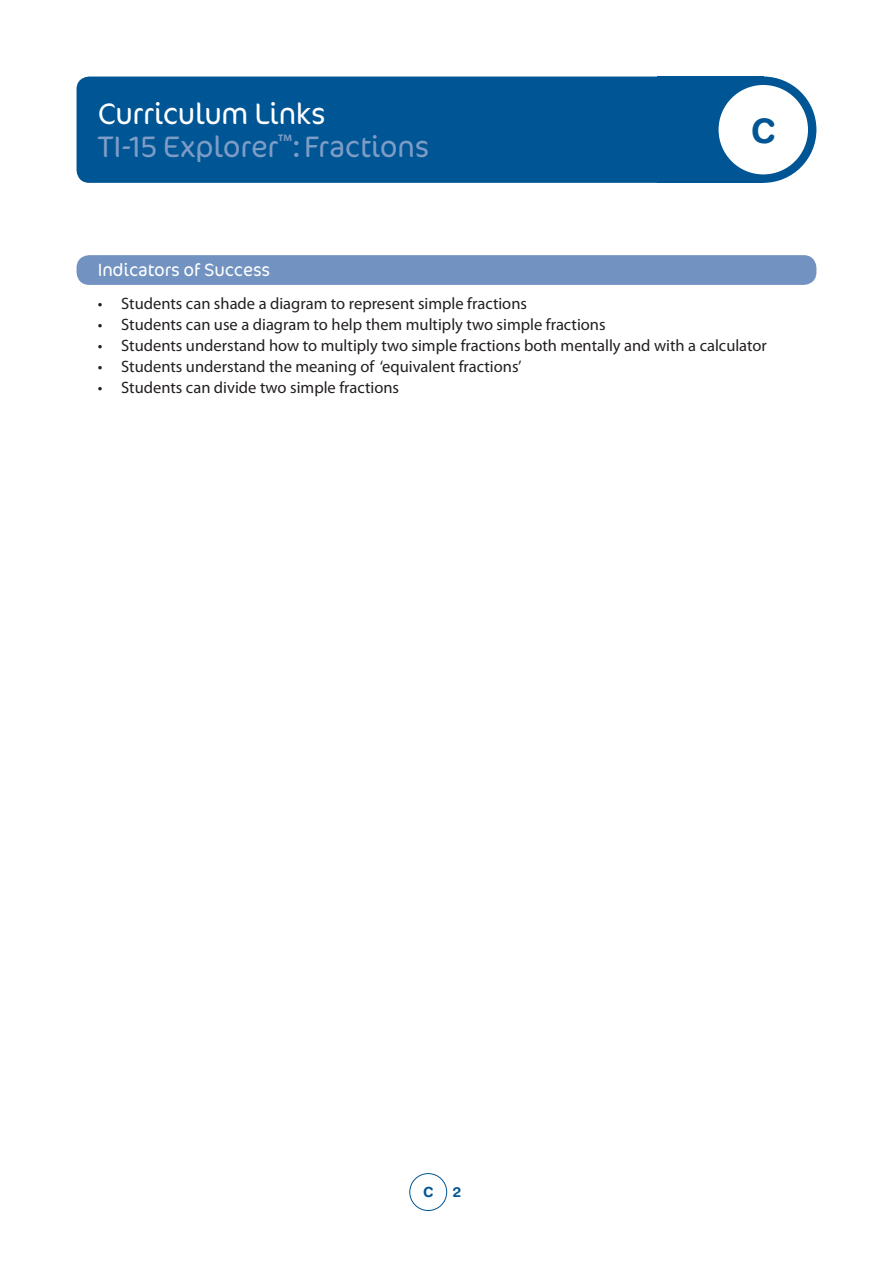
<style>
.page{position:relative;width:893px;height:1263px;background:#fff}
.page>*{position:absolute;margin:0;border:0;box-sizing:border-box;transform-origin:0 0}
.t1{font:700 33.75px "Helvetica Rounded";color:#005594}
.t2{font:300 30px/33px "Cocon";letter-spacing:-.01em;color:#7d9cc6}
.t3{font:300 18px "Cocon";letter-spacing:-.01em;color:#fff}
.t4{font:16.5px "Myriad Pro";color:#231f20}
.t5{font:700 13.95px "Helvetica Rounded";color:#005594}
.s1{color:#fff}
</style>
<div class="page">
<div style="left:409px;top:1173px;width:38px;height:38px;border:1px solid #005594;border-radius:50%"></div>
<div style="left:77px;top:255px;width:739px;height:30px;background:#7293c1;border-radius:13px"></div>
<div style="left:658px;top:77px;width:106px;height:106px;background:#005594"></div>
<div style="left:77px;top:77px;width:613px;height:106px;background:#005594;border-radius:13px"></div>
<div style="left:710px;top:77px;width:106px;height:106px;background:#005594;border-radius:50%"></div>
<div style="left:719px;top:85px;width:89px;height:89px;background:#fff;border-radius:50%"></div>
<h2 class="t2" style="left:98px;top:96px;width:333px"><span class="s1">Curriculum Links<br></span>TI-15 Explorer<sup>™</sup>:Fractions</h2>
<h1 class="t1" style="left:751px;top:110px;width:26px">C</h1>
<p class="t3" style="left:98px;top:256px;width:174px">Indicators of Success</p>
<p class="t4" style="left:98px;top:294px;width:431px">• Students can shade a diagram to represent simple fractions</p>
<p class="t4" style="left:98px;top:315px;width:509px">• Students can use a diagram to help them multiply two simple fractions</p>
<p class="t4" style="left:98px;top:336px;width:671px">• Students understand how to multiply two simple fractions both mentally and with a calculator</p>
<p class="t4" style="left:98px;top:357px;width:425px">• Students understand the meaning of ‘equivalent fractions’</p>
<p class="t4" style="left:98px;top:378px;width:303px">• Students can divide two simple fractions</p>
<p class="t5" style="left:423px;top:1184px;width:12px">C</p>
</div>
